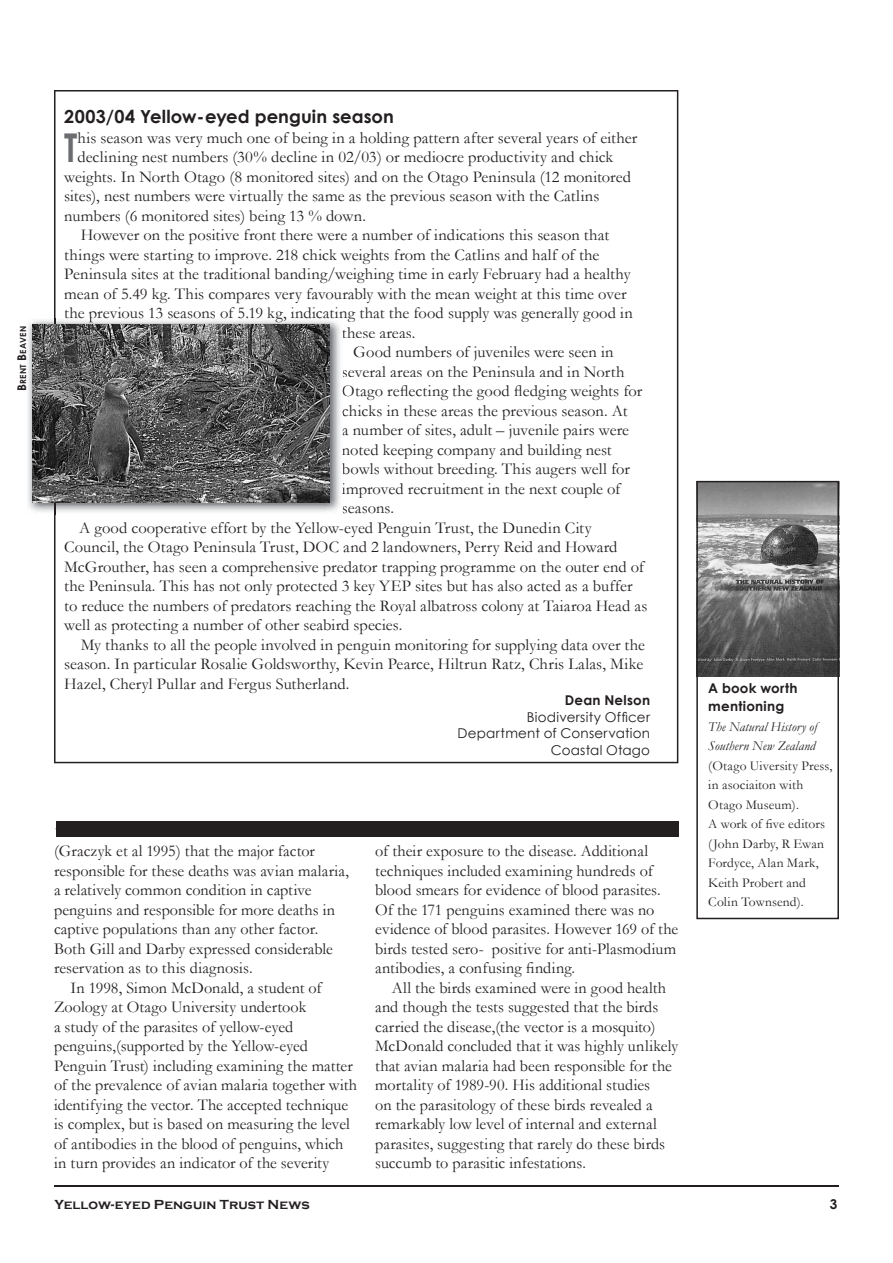
<style>
.page{position:relative;width:893px;height:1263px;background:#fff}
.page>*{position:absolute;margin:0;border:0;box-sizing:border-box;transform-origin:0 0}
.t1{font:700 39.6px "Century Gothic";color:#6c6d70;scale:.8 1}
.t2{font:700 18px "Century Gothic";letter-spacing:.005em;color:#231f20}
.t3{font:16.5px/19.5px "Garamond";letter-spacing:.005em;color:#231f20}
.t4{font:13.5px/19.5px "Garamond";letter-spacing:.01em;color:#231f20}
.t5{font:13.5px/16.5px "Century Gothic";letter-spacing:.02em;color:#231f20;text-align:right}
.t6{font:italic 13.5px/19.5px "Garamond";letter-spacing:.005em;color:#231f20}
.t7{font:700 13.5px/18px "Century Gothic";letter-spacing:.02em;color:#231f20}
.t8{font:700 13.5px "Copperplate Gothic";letter-spacing:.01em;color:#231f20}
.t9{font:700 8.4px "Century Gothic";letter-spacing:.03em;color:#231f20}
.s1{font-size:12px}
</style>
<div class="page">
<hr style="left:54px;top:1185px;width:785px;height:1px;background:#231f20">
<svg style="left:54px;top:90px;width:624px;height:673px"></svg>
<div style="left:56px;top:821px;width:622px;height:15px;background:#231f20"></div>
<img style="left:28px;top:318px;width:315px;height:196px">
<img style="left:54px;top:318px;width:1px;height:196px">
<img style="left:65px;top:318px;width:278px;height:4px">
<svg style="left:342px;top:385px;width:2px;height:113px"></svg>
<img style="left:32px;top:324px;width:298px;height:178px">
<img style="left:698px;top:482px;width:139px;height:194px">
<hr style="left:696px;top:482px;width:2px;height:436px;background:#231f20">
<hr style="left:697px;top:918px;width:141px;height:1px;background:#231f20">
<hr style="left:837px;top:482px;width:2px;height:436px;background:#231f20">
<hr style="left:697px;top:481px;width:141px;height:1px;background:#231f20">
<p class="t9" style="left:18px;top:391px;width:67px;rotate:-90deg"><span class="s1">B</span>RENT <span class="s1">B</span>EAVEN</p>
<p class="t2" style="left:64px;top:105px;width:331px">2003/04 Yellow-eyed penguin season</p>
<h1 class="t1" style="left:64px;top:123px;width:18px">T</h1>
<p class="t3" style="left:78px;top:127px;width:561px">his season was very much one of being in a holding pattern after several years of either</p>
<p class="t3" style="left:78px;top:147px;width:537px">declining nest numbers (30% decline in 02/03) or mediocre productivity and chick</p>
<p class="t3" style="left:64px;top:166px;width:568px">weights. In North Otago (8 monitored sites) and on the Otago Peninsula (12 monitored</p>
<p class="t3" style="left:64px;top:186px;width:537px">sites), nest numbers were virtually the same as the previous season with the Catlins</p>
<p class="t3" style="left:64px;top:205px;width:303px">numbers (6 monitored sites) being 13 % down.</p>
<p class="t3" style="left:81px;top:225px;width:530px">However on the positive front there were a number of indications this season that</p>
<p class="t3" style="left:64px;top:244px;width:537px">things were starting to improve. 218 chick weights from the Catlins and half of the</p>
<p class="t3" style="left:64px;top:264px;width:568px">Peninsula sites at the traditional banding/weighing time in early February had a healthy</p>
<p class="t3" style="left:64px;top:283px;width:564px">mean of 5.49 kg. This compares very favourably with the mean weight at this time over</p>
<p class="t3" style="left:64px;top:303px;width:570px">the previous 13 seasons of 5.19 kg, indicating that the food supply was generally good in</p>
<p class="t3" style="left:342px;top:322px;width:75px">these areas.</p>
<p class="t3" style="left:353px;top:342px;width:262px">Good numbers of juveniles were seen in</p>
<p class="t3" style="left:342px;top:361px;width:284px">several areas on the Peninsula and in North</p>
<p class="t3" style="left:342px;top:381px;width:302px">Otago reflecting the good fledging weights for</p>
<p class="t3" style="left:342px;top:400px;width:287px">chicks in these areas the previous season. At</p>
<p class="t3" style="left:342px;top:420px;width:289px">a number of sites, adult – juvenile pairs were</p>
<p class="t3" style="left:342px;top:439px;width:271px">noted keeping company and building nest</p>
<p class="t3" style="left:342px;top:459px;width:290px">bowls without breeding. This augers well for</p>
<p class="t3" style="left:342px;top:478px;width:280px">improved recruitment in the next couple of</p>
<p class="t3" style="left:342px;top:498px;width:54px">seasons.</p>
<p class="t3" style="left:79px;top:517px;width:514px">A good cooperative effort by the Yellow-eyed Penguin Trust, the Dunedin City</p>
<p class="t3" style="left:64px;top:537px;width:555px">Council, the Otago Peninsula Trust, DOC and 2 landowners, Perry Reid and Howard</p>
<p class="t3" style="left:64px;top:556px;width:581px">McGrouther, has seen a comprehensive predator trapping programme on the outer end of</p>
<p class="t3" style="left:64px;top:576px;width:570px">the Peninsula. This has not only protected 3 key YEP sites but has also acted as a buffer</p>
<p class="t3" style="left:64px;top:595px;width:585px">to reduce the numbers of predators reaching the Royal albatross colony at Taiaroa Head as</p>
<p class="t3" style="left:64px;top:615px;width:340px">well as protecting a number of other seabird species.</p>
<p class="t3" style="left:81px;top:634px;width:566px">My thanks to all the people involved in penguin monitoring for supplying data over the</p>
<p class="t3" style="left:64px;top:654px;width:581px">season. In particular Rosalie Goldsworthy, Kevin Pearce, Hiltrun Ratz, Chris Lalas, Mike</p>
<p class="t3" style="left:64px;top:673px;width:287px">Hazel, Cheryl Pullar and Fergus Sutherland.</p>
<p class="t7" style="left:565px;top:691px;width:87px">Dean Nelson</p>
<p class="t5" style="left:458px;top:708px;width:194px">Biodiversity Officer<br>Department of Conservation<br>Coastal Otago</p>
<p class="t3" style="left:54px;top:841px;width:262px">(Graczyk et al 1995) that the major factor</p>
<p class="t3" style="left:54px;top:860px;width:296px">responsible for these deaths was avian malaria,</p>
<p class="t3" style="left:54px;top:880px;width:259px">a relatively common condition in captive</p>
<p class="t3" style="left:54px;top:899px;width:283px">penguins and responsible for more deaths in</p>
<p class="t3" style="left:54px;top:919px;width:266px">captive populations than any other factor.</p>
<p class="t3" style="left:54px;top:938px;width:280px">Both Gill and Darby expressed considerable</p>
<p class="t3" style="left:54px;top:958px;width:200px">reservation as to this diagnosis.</p>
<p class="t3" style="left:70px;top:977px;width:253px">In 1998, Simon McDonald, a student of</p>
<p class="t3" style="left:54px;top:997px;width:254px">Zoology at Otago University undertook</p>
<p class="t3" style="left:54px;top:1016px;width:241px">a study of the parasites of yellow-eyed</p>
<p class="t3" style="left:54px;top:1036px;width:255px">penguins,(supported by the Yellow-eyed</p>
<p class="t3" style="left:54px;top:1055px;width:300px">Penguin Trust) including examining the matter</p>
<p class="t3" style="left:54px;top:1075px;width:305px">of the prevalence of avian malaria together with</p>
<p class="t3" style="left:54px;top:1094px;width:296px">identifying the vector. The accepted technique</p>
<p class="t3" style="left:54px;top:1114px;width:297px">is complex, but is based on measuring the level</p>
<p class="t3" style="left:54px;top:1133px;width:291px">of antibodies in the blood of penguins, which</p>
<p class="t3" style="left:54px;top:1153px;width:277px">in turn provides an indicator of the severity</p>
<p class="t3" style="left:375px;top:841px;width:305px">of their exposure to the disease. Additional techniques included examining hundreds of blood smears for evidence of blood parasites.<br>Of the 171 penguins examined there was no evidence of blood parasites. However 169 of the birds tested sero- positive for anti-Plasmodium antibodies, a confusing finding.</p>
<p class="t3" style="left:375px;top:977px;width:305px;text-indent:16px">All the birds examined were in good health and though the tests suggested that the birds carried the disease,(the vector is a mosquito)<br>McDonald concluded that it was highly unlikely that avian malaria had been responsible for the mortality of 1989-90. His additional studies<br>on the parasitology of these birds revealed a remarkably low level of internal and external parasites, suggesting that rarely do these birds succumb to parasitic infestations.</p>
<p class="t7" style="left:708px;top:679px;width:91px">A book worth mentioning</p>
<p class="t6" style="left:708px;top:717px;width:110px">The Natural History of<br>Southern New Zealand</p>
<p class="t4" style="left:708px;top:756px;width:126px">(Otago Uiversity Press, in asociaiton with<br>Otago Museum).<br>A work of five editors (John Darby, R Ewan<br>Fordyce, Alan Mark,<br>Keith Probert and<br>Colin Townsend).</p>
<p class="t8" style="left:54px;top:1197px;width:257px">Yellow-eyed Penguin Trust News</p>
<p class="t7" style="left:830px;top:1194px;width:9px">3</p>
</div>
